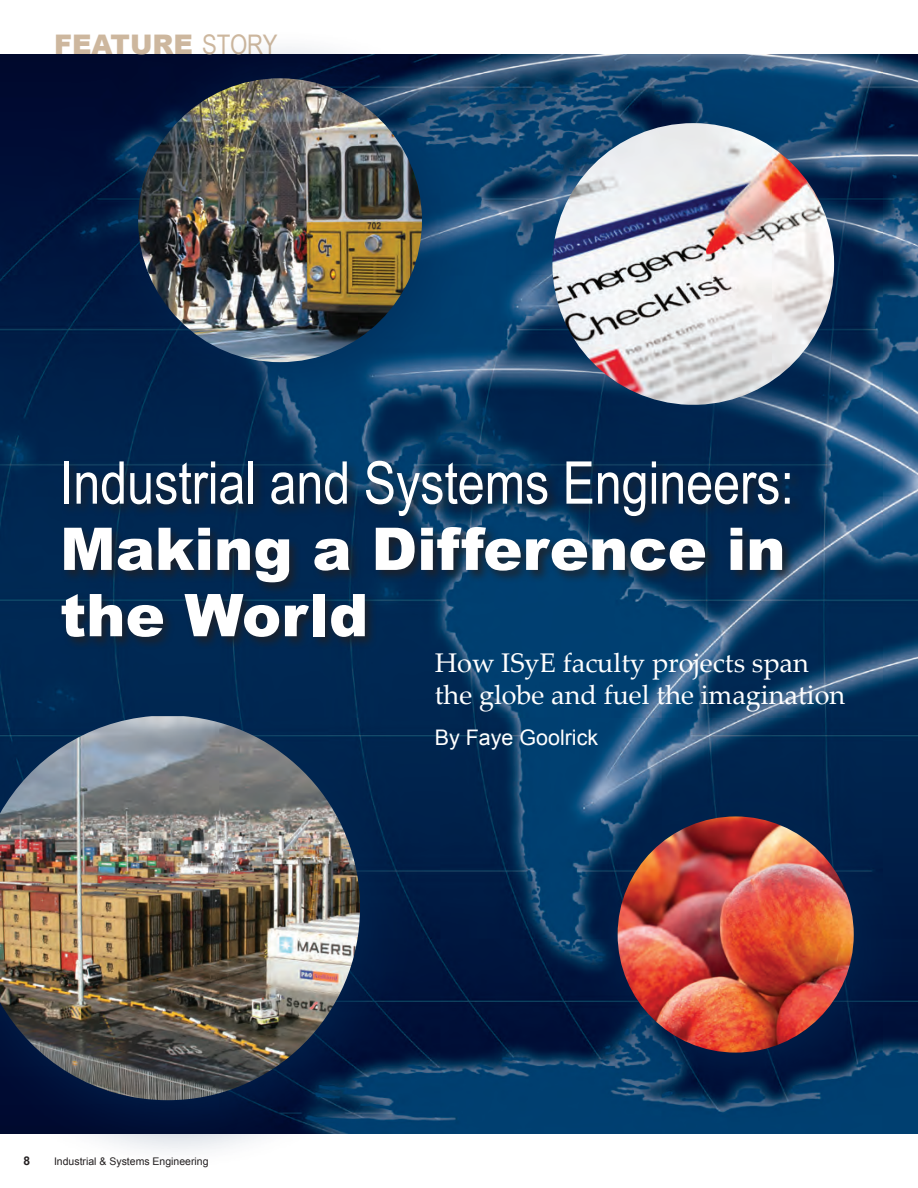
<style>
.page{position:relative;width:918px;height:1188px;background:#fff}
.page>*{position:absolute;margin:0;border:0;box-sizing:border-box;transform-origin:0 0}
.t1{font:58.95px "Arial Narrow";color:#fff}
.t2{font:900 58.95px/66.3px "Arial";color:#fff}
.t3{font:27px/32.4px "Palatino Linotype";color:#fff}
.t4{font:900 27px "Arial";color:#cdb79e}
.t5{font:21.45px "Arial";color:#fff}
.t6{font:700 12px "Arial";color:#231f20}
.t7{font:10.5px "Arial";color:#231f20}
.s1{font-family:"Arial Narrow";font-weight:400}
</style>
<div class="page">
<img style="left:0;top:54px;width:918px;height:1080px">
<div style="left:88px;top:29px;width:403px;height:402px;background:#002a56;opacity:.75"></div>
<img style="left:138px;top:78px;width:284px;height:284px;border-radius:142px">
<div style="left:0;top:666px;width:429px;height:503px;background:#002a56;opacity:.75"></div>
<img style="left:0;top:716px;width:360px;height:384px">
<div style="left:568px;top:767px;width:350px;height:355px;background:#002a56;opacity:.75"></div>
<img style="left:618px;top:816px;width:236px;height:237px;border-radius:118px">
<div style="left:503px;top:73px;width:400px;height:401px;background:#002a56;opacity:.75"></div>
<img style="left:552px;top:123px;width:282px;height:282px;border-radius:140px">
<div style="left:58px;top:458px;width:745px;height:191px;background:#231f20;opacity:.75"></div>
<p class="t4" style="left:54px;top:25px;width:225px">Feature <span class="s1">story</span></p>
<h1 class="t1" style="left:60px;top:440px;width:735px">Industrial and Systems Engineers:</h1>
<h1 class="t2" style="left:60px;top:514px;width:727px">Making a Difference in the World</h1>
<p class="t3" style="left:435px;top:645px;width:412px">How ISyE faculty projects span the globe and fuel the imagination</p>
<p class="t6" style="left:24px;top:1153px;width:8px">8</p>
<p class="t7" style="left:54px;top:1154px;width:156px">Industrial &amp; Systems Engineering</p>
<p class="t5" style="left:435px;top:724px;width:165px">By Faye Goolrick</p>
</div>
